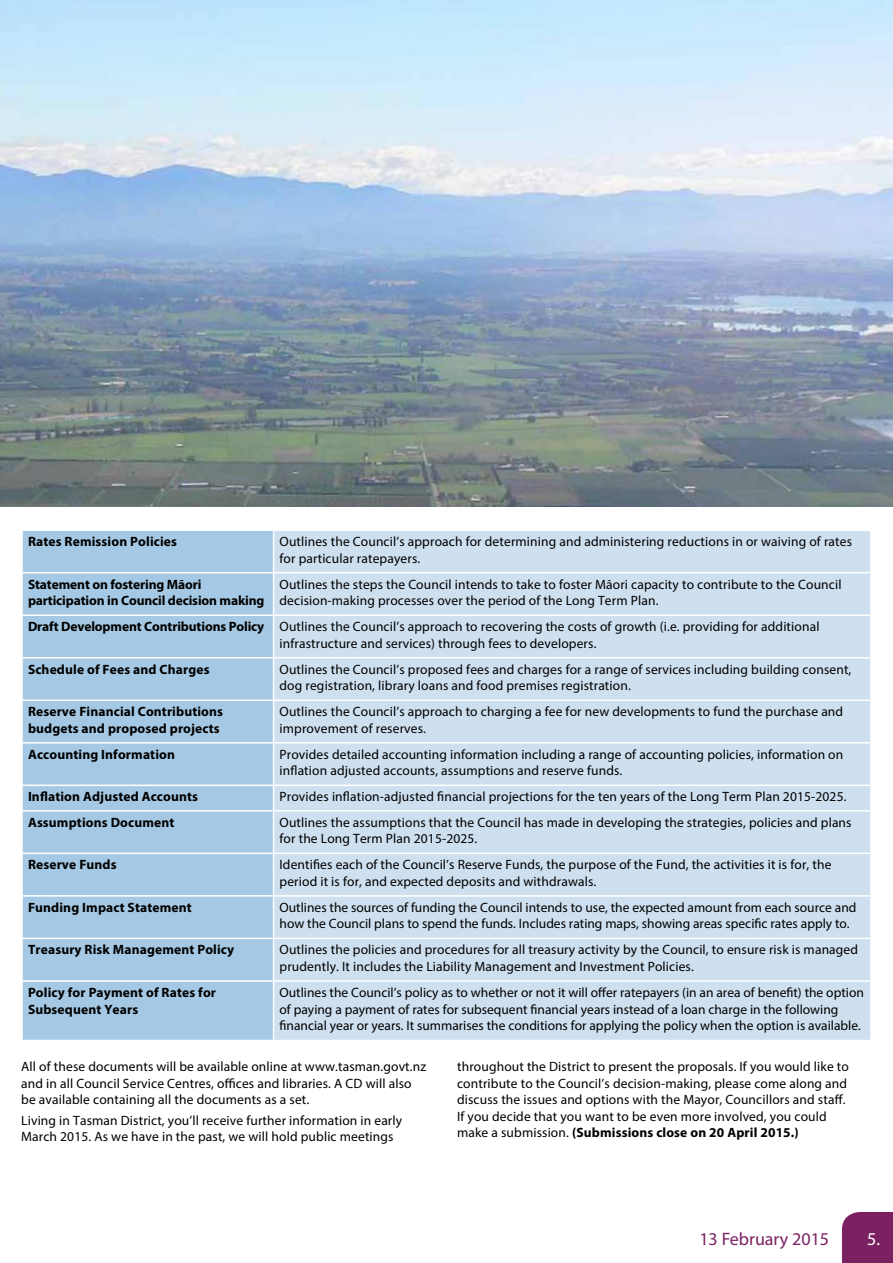
<style>
.page{position:relative;width:893px;height:1263px;background:#fff}
.page>*{position:absolute;margin:0;border:0;box-sizing:border-box;transform-origin:0 0}
.t1{font:18px "Myriad Pro";color:#7b2162}
.t2{font:18px "Myriad Pro";color:#fff}
.t3{font:13.5px/16.5px "Myriad Pro";letter-spacing:.01em;color:#000}
.t4{font:700 13.5px/16.5px "Myriad Pro";letter-spacing:.01em;color:#000}
.t5{font:700 13.5px/16.5px "Myriad Pro";letter-spacing:-.01em;color:#000}
.s1{font-weight:700}
</style>
<div class="page">
<div style="left:842px;top:1212px;width:51px;height:51px;background:#7b2162"></div>
<img style="left:0;top:0;width:893px;height:506px">
<div style="left:23px;top:531px;width:250px;height:509px;background:#a5c9e4"></div>
<div style="left:274px;top:531px;width:596px;height:509px;background:#cedfef"></div>
<hr style="left:21px;top:572px;width:253px;height:1px;background:#fff">
<hr style="left:274px;top:572px;width:598px;height:1px;background:#fff">
<hr style="left:21px;top:614px;width:253px;height:2px;background:#fff">
<hr style="left:274px;top:614px;width:598px;height:2px;background:#fff">
<hr style="left:21px;top:657px;width:253px;height:1px;background:#fff">
<hr style="left:274px;top:657px;width:598px;height:1px;background:#fff">
<hr style="left:21px;top:699px;width:253px;height:2px;background:#fff">
<hr style="left:274px;top:699px;width:598px;height:2px;background:#fff">
<hr style="left:21px;top:742px;width:253px;height:1px;background:#fff">
<hr style="left:274px;top:742px;width:598px;height:1px;background:#fff">
<hr style="left:21px;top:784px;width:253px;height:2px;background:#fff">
<hr style="left:274px;top:784px;width:598px;height:2px;background:#fff">
<hr style="left:21px;top:810px;width:253px;height:2px;background:#fff">
<hr style="left:274px;top:810px;width:598px;height:2px;background:#fff">
<hr style="left:21px;top:853px;width:253px;height:1px;background:#fff">
<hr style="left:274px;top:853px;width:598px;height:1px;background:#fff">
<hr style="left:21px;top:895px;width:253px;height:2px;background:#fff">
<hr style="left:274px;top:895px;width:598px;height:2px;background:#fff">
<hr style="left:21px;top:938px;width:253px;height:1px;background:#fff">
<hr style="left:274px;top:938px;width:598px;height:1px;background:#fff">
<hr style="left:21px;top:980px;width:253px;height:2px;background:#fff">
<hr style="left:274px;top:980px;width:598px;height:2px;background:#fff">
<p class="t4" style="left:28px;top:533px;width:151px">Rates Remission Policies</p>
<p class="t3" style="left:280px;top:533px;width:574px">Outlines the Council’s approach for determining and administering reductions in or waiving of rates for particular ratepayers.</p>
<p class="t5" style="left:28px;top:576px;width:238px">Statement on fostering Māori participation in Council decision making</p>
<p class="t3" style="left:280px;top:576px;width:563px">Outlines the steps the Council intends to take to foster Māori capacity to contribute to the Council decision-making processes over the period of the Long Term Plan.</p>
<p class="t3" style="left:280px;top:618px;width:541px;text-indent:-252px"><span class="s1">Draft Development Contributions Policy</span> Outlines the Council’s approach to recovering the costs of growth (i.e. providing for additional infrastructure and services) through fees to developers.</p>
<p class="t4" style="left:28px;top:661px;width:183px">Schedule of Fees and Charges</p>
<p class="t3" style="left:280px;top:661px;width:573px">Outlines the Council’s proposed fees and charges for a range of services including building consent, dog registration, library loans and food premises registration.</p>
<p class="t4" style="left:28px;top:703px;width:197px">Reserve Financial Contributions budgets and proposed projects</p>
<p class="t3" style="left:280px;top:703px;width:565px">Outlines the Council’s approach to charging a fee for new developments to fund the purchase and improvement of reserves.</p>
<p class="t4" style="left:28px;top:746px;width:149px">Accounting Information</p>
<p class="t3" style="left:280px;top:746px;width:565px">Provides detailed accounting information including a range of accounting policies, information on inflation adjusted accounts, assumptions and reserve funds.</p>
<p class="t4" style="left:28px;top:788px;width:172px">Inflation Adjusted Accounts</p>
<p class="t3" style="left:280px;top:788px;width:568px">Provides inflation-adjusted financial projections for the ten years of the Long Term Plan 2015-2025.</p>
<p class="t4" style="left:28px;top:814px;width:148px">Assumptions Document</p>
<p class="t3" style="left:280px;top:814px;width:573px">Outlines the assumptions that the Council has made in developing the strategies, policies and plans for the Long Term Plan 2015-2025.</p>
<p class="t4" style="left:28px;top:856px;width:90px">Reserve Funds</p>
<p class="t3" style="left:280px;top:856px;width:553px">Identifies each of the Council’s Reserve Funds, the purpose of the Fund, the activities it is for, the period it is for, and expected deposits and withdrawals.</p>
<p class="t4" style="left:28px;top:899px;width:165px">Funding Impact Statement</p>
<p class="t3" style="left:280px;top:899px;width:578px">Outlines the sources of funding the Council intends to use, the expected amount from each source and how the Council plans to spend the funds. Includes rating maps, showing areas specific rates apply to.</p>
<p class="t4" style="left:28px;top:941px;width:208px">Treasury Risk Management Policy</p>
<p class="t3" style="left:280px;top:941px;width:580px">Outlines the policies and procedures for all treasury activity by the Council, to ensure risk is managed prudently. It includes the Liability Management and Investment Policies.</p>
<p class="t4" style="left:28px;top:984px;width:190px">Policy for Payment of Rates for<br>Subsequent Years</p>
<p class="t3" style="left:280px;top:984px;width:586px">Outlines the Council’s policy as to whether or not it will offer ratepayers (in an area of benefit) the option of paying a payment of rates for subsequent financial years instead of a loan charge in the following financial year or years. It summarises the conditions for applying the policy when the option is available.</p>
<p class="t3" style="left:21px;top:1058px;width:406px">All of these documents will be available online at www.tasman.govt.nz and in all Council Service Centres, offices and libraries. A CD will also be available containing all the documents as a set.</p>
<p class="t3" style="left:21px;top:1112px;width:382px">Living in Tasman District, you’ll receive further information in early<br>March 2015. As we have in the past, we will hold public meetings</p>
<p class="t3" style="left:457px;top:1058px;width:393px">throughout the District to present the proposals. If you would like to contribute to the Council’s decision-making, please come along and discuss the issues and options with the Mayor, Councillors and staff.<br>If you decide that you want to be even more involved, you could make a submission. <span class="s1">(Submissions close on 20 April 2015.)</span></p>
<h1 class="t1" style="left:699px;top:1227px;width:131px">13 February 2015</h1>
<h1 class="t2" style="left:867px;top:1227px;width:14px">5.</h1>
</div>
